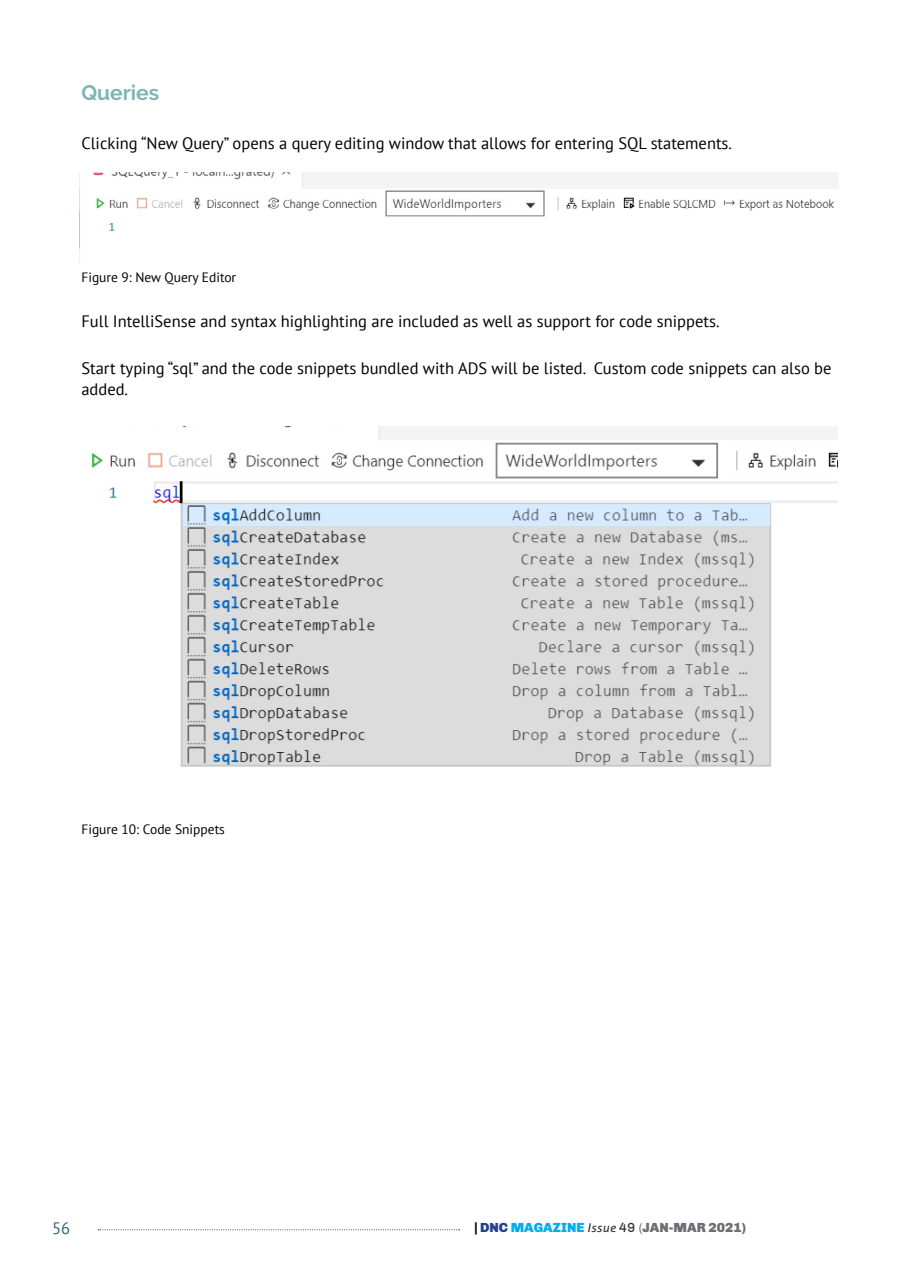
<style>
.page{position:relative;width:918px;height:1263px;background:#fff}
.page>*{position:absolute;margin:0;border:0;box-sizing:border-box;transform-origin:0 0}
.t1{font:700 21px "Raleway";color:#80b6b2}
.t2{font:16.5px/21px "PT Sans";color:#000}
.t3{font:16.5px "PT Sans";color:#2e6378}
.t4{font:13.5px "PT Sans";color:#000}
.t5{font:900 13.5px "Chivo";color:#6d6e71}
.s1{color:#000}
.s2{color:#25408f}
.s3{color:#00aeef}
.s4{font-family:"Aller";font-weight:400;font-style:italic;font-size:12px;color:#2e2e2f}
.s5{font-weight:400;color:#2e2e2f}
.s6{font-weight:400}
</style>
<div class="page">
<svg style="left:98px;top:1229px;width:361px;height:1px"></svg>
<img style="left:79px;top:172px;width:760px;height:90px">
<img style="left:91px;top:426px;width:746px;height:341px">
<p class="t1" style="left:81px;top:80px;width:79px">Queries</p>
<p class="t2" style="left:81px;top:132px;width:652px">Clicking “New Query” opens a query editing window that allows for entering SQL statements.</p>
<p class="t4" style="left:81px;top:268px;width:156px">Figure 9: New Query Editor</p>
<p class="t2" style="left:81px;top:311px;width:640px">Full IntelliSense and syntax highlighting are included as well as support for code snippets.</p>
<p class="t2" style="left:81px;top:357px;width:752px">Start typing “sql” and the code snippets bundled with ADS will be listed. Custom code snippets can also be added.</p>
<p class="t4" style="left:81px;top:820px;width:145px">Figure 10: Code Snippets</p>
<p class="t3" style="left:52px;top:1217px;width:19px">56</p>
<p class="t5" style="left:474px;top:1219px;width:273px"><span class="s1">|</span> <span class="s2">DNC</span> <span class="s3">MAGAZINE</span> <span class="s4">Issue</span> <span class="s5">49</span> <span class="s6">(</span>JAN-MAR 2021)</p>
</div>
